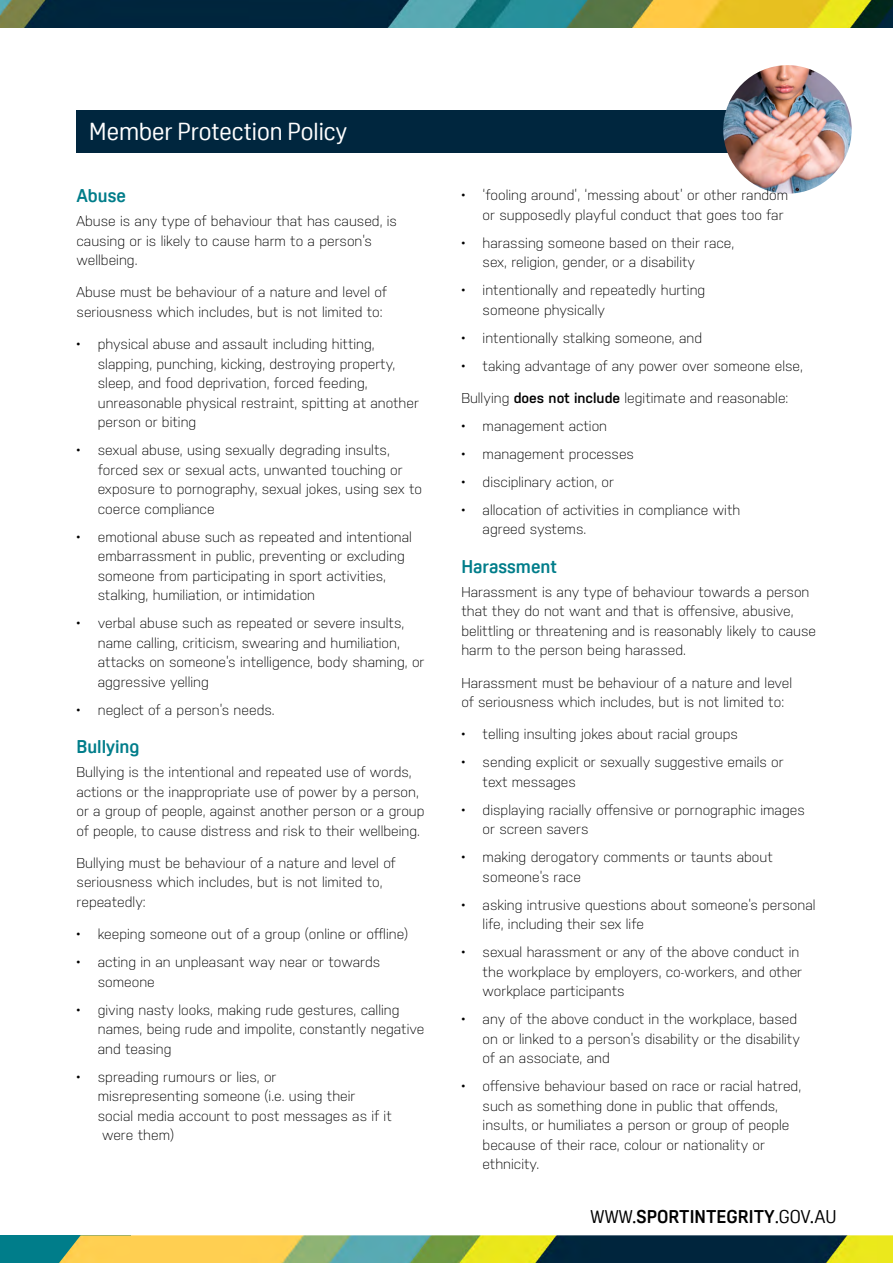
<style>
.page{position:relative;width:893px;height:1263px;background:#fff}
.page>*{position:absolute;margin:0;border:0;box-sizing:border-box;transform-origin:0 0}
._02__HEADING_2{font:24px "Oscine";color:#fff}
.t1{font:700 18px "Oscine";color:#000}
._03__HEADING_3{font:700 18px "Oscine";color:#007d8a}
._04__BODY_TEXT{font:300 14.25px/19.5px "Nudista";color:#000}
.s1{font-weight:600}
.s2{font-weight:400}
</style>
<div class="page">
<div style="left:0;top:1235px;width:131px;height:28px;background:#007d8a"></div>
<img style="left:59px;top:1235px;width:834px;height:28px">
<div style="left:77px;top:110px;width:723px;height:43px;background:#00263e"></div>
<img style="left:723px;top:65px;width:129px;height:129px;border-radius:64px">
<img style="left:0;top:0;width:893px;height:28px">
<h2 class="_02__HEADING_2" style="left:89px;top:118px;width:259px">Member Protection Policy</h2>
<p class="_03__HEADING_3" style="left:77px;top:186px;width:51px">Abuse</p>
<p class="_04__BODY_TEXT" style="left:77px;top:211px;width:322px">Abuse is any type of behaviour that has caused, is causing or is likely to cause harm to a person’s wellbeing.</p>
<p class="_04__BODY_TEXT" style="left:77px;top:283px;width:312px">Abuse must be behaviour of a nature and level of seriousness which includes, but is not limited to:</p>
<p class="_04__BODY_TEXT" style="left:98px;top:334px;width:323px;text-indent:-21px">• physical abuse and assault including hitting, slapping, punching, kicking, destroying property, sleep, and food deprivation, forced feeding, unreasonable physical restraint, spitting at another person or biting</p>
<p class="_04__BODY_TEXT" style="left:98px;top:440px;width:326px;text-indent:-21px">• sexual abuse, using sexually degrading insults, forced sex or sexual acts, unwanted touching or exposure to pornography, sexual jokes, using sex to coerce compliance</p>
<p class="_04__BODY_TEXT" style="left:98px;top:527px;width:316px;text-indent:-21px">• emotional abuse such as repeated and intentional embarrassment in public, preventing or excluding someone from participating in sport activities, stalking, humiliation, or intimidation</p>
<p class="_04__BODY_TEXT" style="left:98px;top:613px;width:328px;text-indent:-21px">• verbal abuse such as repeated or severe insults, name calling, criticism, swearing and humiliation, attacks on someone’s intelligence, body shaming, or aggressive yelling</p>
<p class="_04__BODY_TEXT" style="left:77px;top:700px;width:200px">• neglect of a person’s needs.</p>
<p class="_03__HEADING_3" style="left:77px;top:737px;width:64px">Bullying</p>
<p class="_04__BODY_TEXT" style="left:77px;top:762px;width:349px">Bullying is the intentional and repeated use of words, actions or the inappropriate use of power by a person, or a group of people, against another person or a group of people, to cause distress and risk to their wellbeing.</p>
<p class="_04__BODY_TEXT" style="left:77px;top:853px;width:321px">Bullying must be behaviour of a nature and level of seriousness which includes, but is not limited to, repeatedly:</p>
<p class="_04__BODY_TEXT" style="left:77px;top:924px;width:333px">• keeping someone out of a group (online or offline)</p>
<p class="_04__BODY_TEXT" style="left:98px;top:952px;width:284px;text-indent:-21px">• acting in an unpleasant way near or towards someone</p>
<p class="_04__BODY_TEXT" style="left:98px;top:1000px;width:328px;text-indent:-21px">• giving nasty looks, making rude gestures, calling names, being rude and impolite, constantly negative and teasing</p>
<p class="_04__BODY_TEXT" style="left:98px;top:1067px;width:296px;text-indent:-21px">• spreading rumours or lies, or<br>misrepresenting someone (i.e. using their social media account to post messages as if it were them)</p>
<p class="_04__BODY_TEXT" style="left:483px;top:185px;width:307px;text-indent:-21px">• ‘fooling around’, ‘messing about’ or other random or supposedly playful conduct that goes too far</p>
<p class="_04__BODY_TEXT" style="left:483px;top:233px;width:253px;text-indent:-21px">• harassing someone based on their race, sex, religion, gender, or a disability</p>
<p class="_04__BODY_TEXT" style="left:483px;top:280px;width:224px;text-indent:-21px">• intentionally and repeatedly hurting someone physically</p>
<p class="_04__BODY_TEXT" style="left:461px;top:328px;width:242px">• intentionally stalking someone, and</p>
<p class="_04__BODY_TEXT" style="left:461px;top:356px;width:343px">• taking advantage of any power over someone else,</p>
<p class="_04__BODY_TEXT" style="left:461px;top:388px;width:329px">Bullying <span class="s1">does not include</span> legitimate and reasonable:</p>
<p class="_04__BODY_TEXT" style="left:461px;top:416px;width:147px">• management action</p>
<p class="_04__BODY_TEXT" style="left:461px;top:444px;width:174px">• management processes</p>
<p class="_04__BODY_TEXT" style="left:461px;top:472px;width:154px">• disciplinary action, or</p>
<p class="_04__BODY_TEXT" style="left:483px;top:500px;width:259px;text-indent:-21px">• allocation of activities in compliance with agreed systems.</p>
<p class="_03__HEADING_3" style="left:461px;top:557px;width:97px">Harassment</p>
<p class="_04__BODY_TEXT" style="left:461px;top:582px;width:356px">Harassment is any type of behaviour towards a person that they do not want and that is offensive, abusive, belittling or threatening and is reasonably likely to cause harm to the person being harassed.</p>
<p class="_04__BODY_TEXT" style="left:461px;top:673px;width:332px">Harassment must be behaviour of a nature and level of seriousness which includes, but is not limited to:</p>
<p class="_04__BODY_TEXT" style="left:461px;top:724px;width:278px">• telling insulting jokes about racial groups</p>
<p class="_04__BODY_TEXT" style="left:483px;top:752px;width:303px;text-indent:-21px">• sending explicit or sexually suggestive emails or text messages</p>
<p class="_04__BODY_TEXT" style="left:483px;top:800px;width:324px;text-indent:-21px">• displaying racially offensive or pornographic images or screen savers</p>
<p class="_04__BODY_TEXT" style="left:483px;top:847px;width:292px;text-indent:-21px">• making derogatory comments or taunts about someone’s race</p>
<p class="_04__BODY_TEXT" style="left:483px;top:895px;width:334px;text-indent:-21px">• asking intrusive questions about someone’s personal life, including their sex life</p>
<p class="_04__BODY_TEXT" style="left:483px;top:942px;width:321px;text-indent:-21px">• sexual harassment or any of the above conduct in the workplace by employers, co-workers, and other workplace participants</p>
<p class="_04__BODY_TEXT" style="left:483px;top:1009px;width:319px;text-indent:-21px">• any of the above conduct in the workplace, based on or linked to a person’s disability or the disability of an associate, and</p>
<p class="_04__BODY_TEXT" style="left:483px;top:1076px;width:320px;text-indent:-21px">• offensive behaviour based on race or racial hatred, such as something done in public that offends, insults, or humiliates a person or group of people because of their race, colour or nationality or ethnicity.</p>
<p class="t1" style="left:590px;top:1207px;width:247px"><span class="s2">WWW.</span>SPORTINTEGRITY<span class="s2">.GOV.AU</span></p>
</div>
